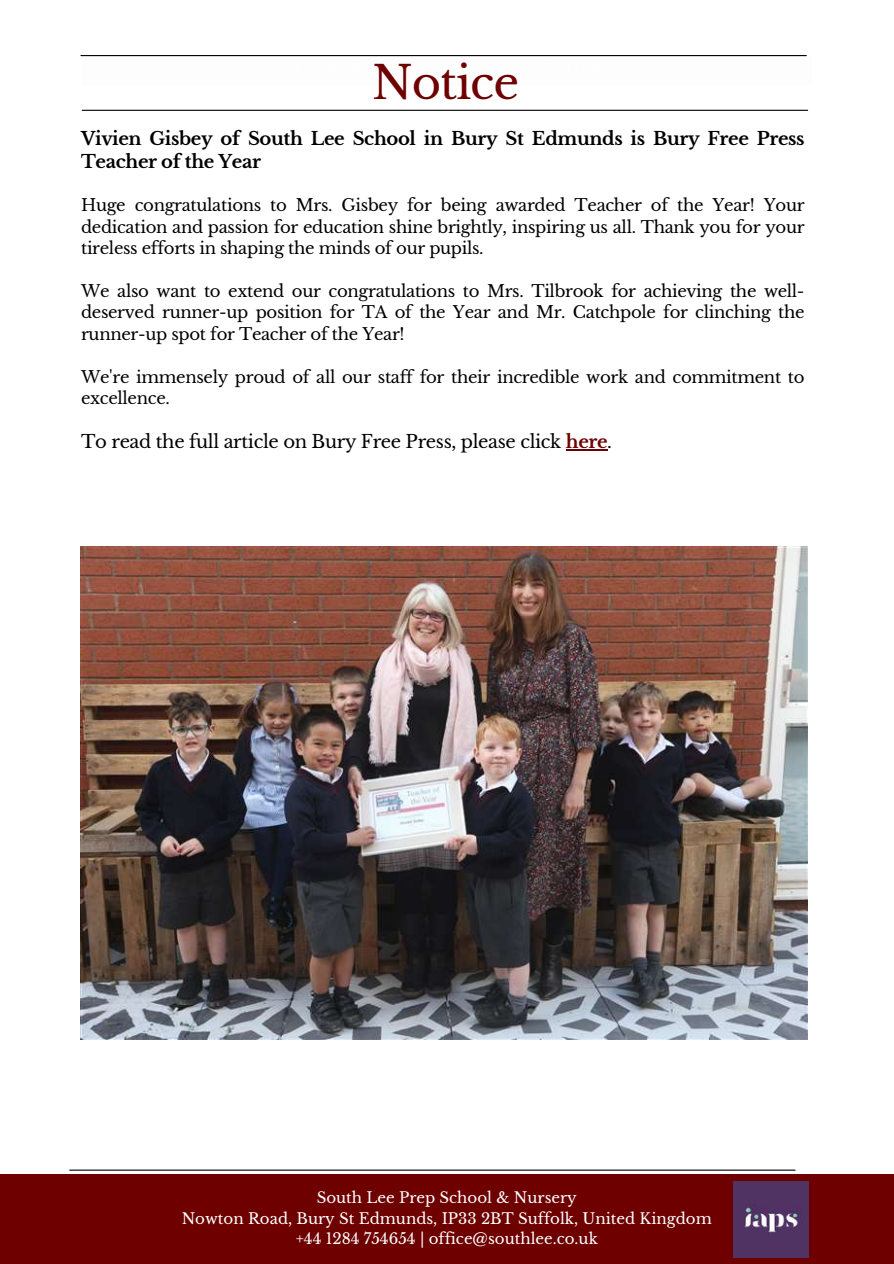
<style>
.page{position:relative;width:894px;height:1264px;background:#fff}
.page>*{position:absolute;margin:0;border:0;box-sizing:border-box;transform-origin:0 0}
.t1{font:45px "Libre Baskerville";letter-spacing:-.025em;color:#6e0000}
.t2{font:700 18px/22.5px "Libre Baskerville";letter-spacing:-.02em;color:#000}
.t3{font:18px "Libre Baskerville";letter-spacing:-.02em;color:#000}
.t4{font:16.5px/21.3px "Libre Baskerville";letter-spacing:-.02em;color:#000;text-align:justify}
.t5{font:15px/20.2px "Libre Baskerville";color:#fff;text-align:center}
.s1{font-weight:700;color:#6e0000}
</style>
<div class="page">
<hr style="left:70px;top:1169px;width:724px;height:1px;background:#000">
<div style="left:81px;top:54px;width:731px;height:31px;background:#fcfafa"></div>
<div style="left:0;top:1174px;width:893px;height:89px;background:#6e0000"></div>
<img style="left:733px;top:1181px;width:75px;height:76px">
<hr style="left:81px;top:55px;width:725px;height:1px;background:#000">
<hr style="left:82px;top:110px;width:725px;height:1px;background:#000">
<img style="left:80px;top:547px;width:727px;height:492px">
<hr style="left:565px;top:449px;width:42px;height:1px;background:#6e0000">
<h1 class="t1" style="left:372px;top:55px;width:148px">Notice</h1>
<p class="t2" style="left:81px;top:127px;width:724px">Vivien Gisbey of South Lee School in Bury St Edmunds is Bury Free Press<br>Teacher of the Year</p>
<p class="t4" style="left:81px;top:195px;width:724px">Huge congratulations to Mrs. Gisbey for being awarded Teacher of the Year! Your dedication and passion for education shine brightly, inspiring us all. Thank you for your tireless efforts in shaping the minds of our pupils.</p>
<p class="t4" style="left:81px;top:280px;width:724px">We also want to extend our congratulations to Mrs. Tilbrook for achieving the well&shy;deserved runner-up position for TA of the Year and Mr. Catchpole for clinching the runner-up spot for Teacher of the Year!</p>
<p class="t4" style="left:81px;top:366px;width:724px">We're immensely proud of all our staff for their incredible work and commitment to excellence.</p>
<p class="t3" style="left:81px;top:430px;width:532px">To read the full article on Bury Free Press, please click <span class="s1">here</span>.</p>
<p class="t5" style="left:182px;top:1187px;width:531px">South Lee Prep School &amp; Nursery<br>Nowton Road, Bury St Edmunds, IP33 2BT Suffolk, United Kingdom +44 1284 754654 | office@southlee.co.uk</p>
</div>
